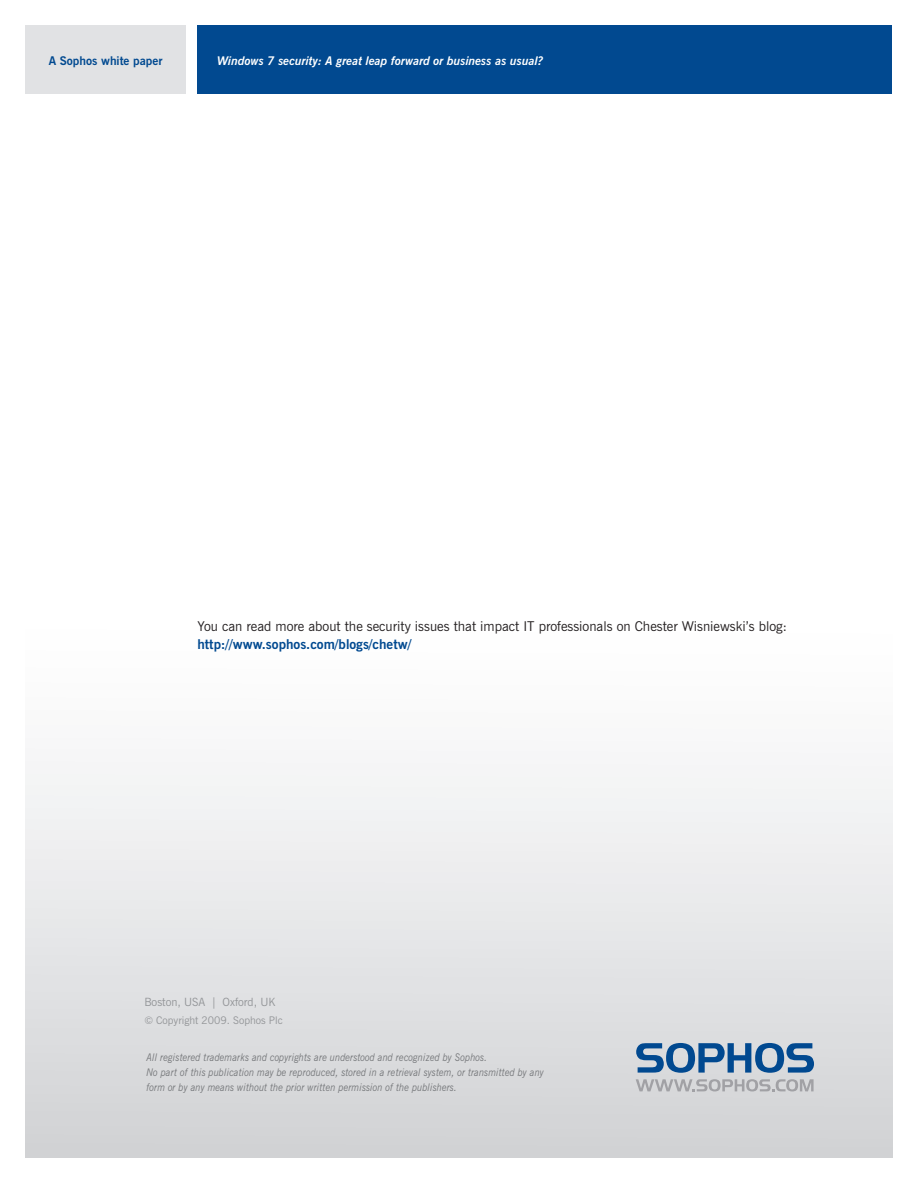
<style>
.page{position:relative;width:918px;height:1188px;background:#fff}
.page>*{position:absolute;margin:0;border:0;box-sizing:border-box;transform-origin:0 0}
.Body_1{font:13.5px/17.9px "News Gothic BT";color:#231f20}
.Running_head{font:italic 700 12px "News Gothic BT";color:#fff}
.Running_head_-_Sopho{font:700 12px "News Gothic BT";color:#014990}
.t1{font:11.4px "News Gothic BT";color:#939598}
.Trademark_blurb{font:italic 10.5px/15px "News Gothic BT";color:#76787b;scale:.9 1}
.t2{font:10.5px "News Gothic BT";color:#939598}
.s1{font-weight:700;color:#014990}
</style>
<div class="page">
<div style="left:26px;top:26px;width:160px;height:68px;background:#e1e2e4"></div>
<div style="left:198px;top:26px;width:694px;height:68px;background:#014990"></div>
<div style="left:26px;top:608px;width:866px;height:549px;background:linear-gradient(to bottom,#fff,#d2d3d5)"></div>
<svg style="left:636px;top:1043px;width:178px;height:30px;background:#6b90b5"></svg>
<svg style="left:636px;top:1079px;width:178px;height:12px;background:#bdbec1"></svg>
<p class="Running_head_-_Sopho" style="left:49px;top:53px;width:115px">A Sophos white paper</p>
<p class="Running_head" style="left:217px;top:53px;width:328px">Windows 7 security: A great leap forward or business as usual?</p>
<p class="Body_1" style="left:198px;top:617px;width:591px">You can read more about the security issues that impact IT professionals on Chester Wisniewski’s blog: <span class="s1">http://www.sophos.com/blogs/chetw/</span></p>
<p class="t1" style="left:144px;top:995px;width:133px">Boston, USA | Oxford, UK</p>
<p class="t2" style="left:144px;top:1014px;width:140px">© Copyright 2009. Sophos Plc</p>
<p class="Trademark_blurb" style="left:146px;top:1050px;width:443px">All registered trademarks and copyrights are understood and recognized by Sophos.<br>No part of this publication may be reproduced, stored in a retrieval system, or transmitted by any form or by any means without the prior written permission of the publishers.</p>
</div>
